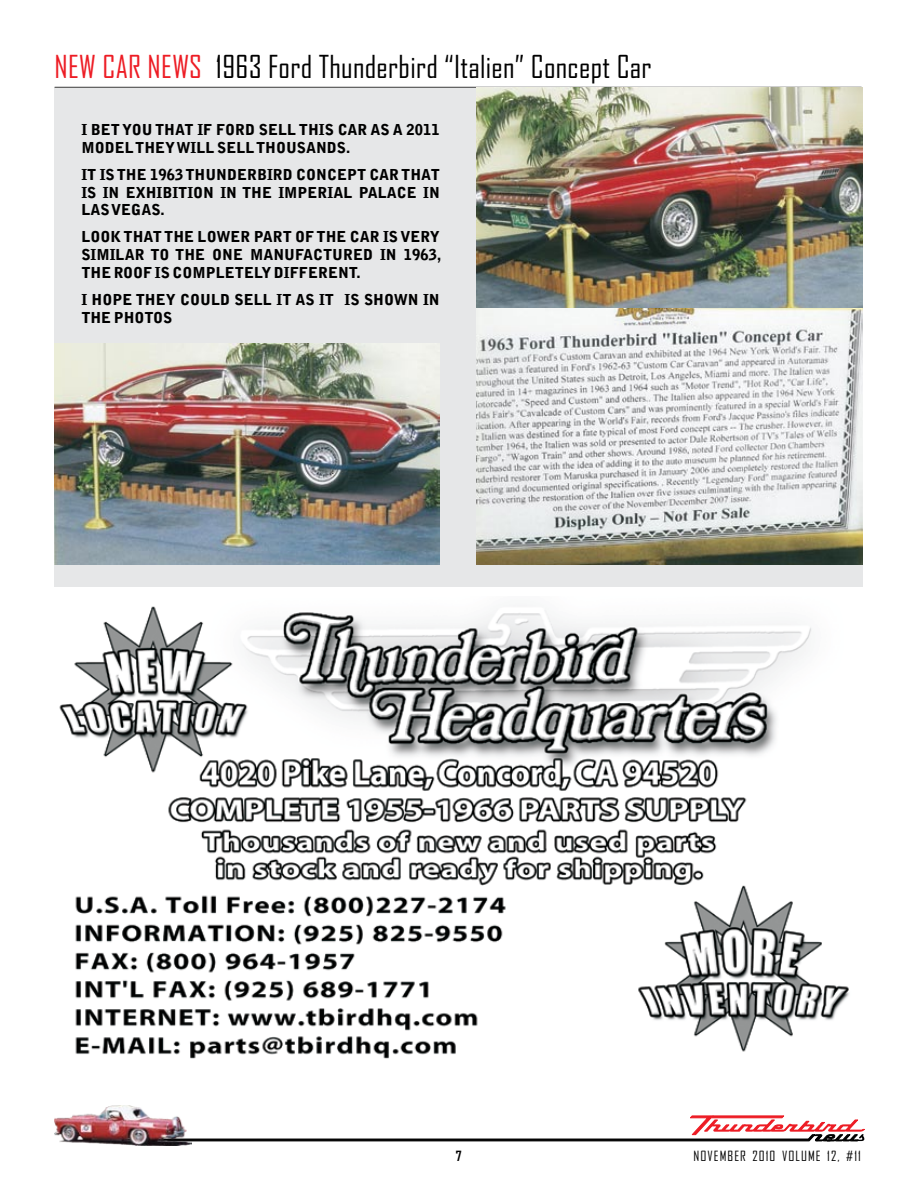
<style>
.page{position:relative;width:918px;height:1188px;background:#fff}
.page>*{position:absolute;margin:0;border:0;box-sizing:border-box;transform-origin:0 0}
.t1{font:30.3px "Agency FB";letter-spacing:.01em;color:#000}
.t2{font:30.3px "Agency FB";letter-spacing:.01em;color:#ed1c24}
.t3{font:900 15px/17.9px "Bell Gothic";color:#000}
.t4{font:13.5px "Agency FB";letter-spacing:.08em;color:#000}
.t5{font:700 13.5px "Agency FB";color:#000}
</style>
<div class="page">
<div style="left:55px;top:87px;width:808px;height:499px;background:#e6e7e8"></div>
<hr style="left:55px;top:87px;width:807px;height:1px;background:#000">
<svg style="left:191px;top:1115px;width:674px;height:28px"></svg>
<img style="left:54px;top:1105px;width:137px;height:41px">
<img style="left:477px;top:87px;width:386px;height:221px">
<img style="left:477px;top:308px;width:386px;height:257px">
<img style="left:55px;top:344px;width:385px;height:221px">
<img style="left:59px;top:606px;width:790px;height:453px">
<h1 class="t2" style="left:55px;top:47px;width:149px">NEW CAR NEWS</h1>
<h1 class="t1" style="left:216px;top:47px;width:437px">1963 Ford Thunderbird “Italien” Concept Car</h1>
<p class="t3" style="left:81px;top:121px;width:360px">I BET YOU THAT IF FORD SELL THIS CAR AS A 2011<br>MODEL THEY WILL SELL THOUSANDS.</p>
<p class="t3" style="left:81px;top:166px;width:360px;text-align:justify">IT IS THE 1963 THUNDERBIRD CONCEPT CAR THAT IS IN EXHIBITION IN THE IMPERIAL PALACE IN LAS VEGAS.</p>
<p class="t3" style="left:81px;top:228px;width:361px;text-align:justify">LOOK THAT THE LOWER PART OF THE CAR IS VERY SIMILAR TO THE ONE MANUFACTURED IN 1963, THE ROOF IS COMPLETELY DIFFERENT.</p>
<p class="t3" style="left:81px;top:291px;width:360px">I HOPE THEY COULD SELL IT AS IT IS SHOWN IN<br>THE PHOTOS</p>
<p class="t5" style="left:456px;top:1147px;width:7px">7</p>
<p class="t4" style="left:694px;top:1148px;width:169px">NOVEMBER 2010 VOLUME 12, #11</p>
</div>
